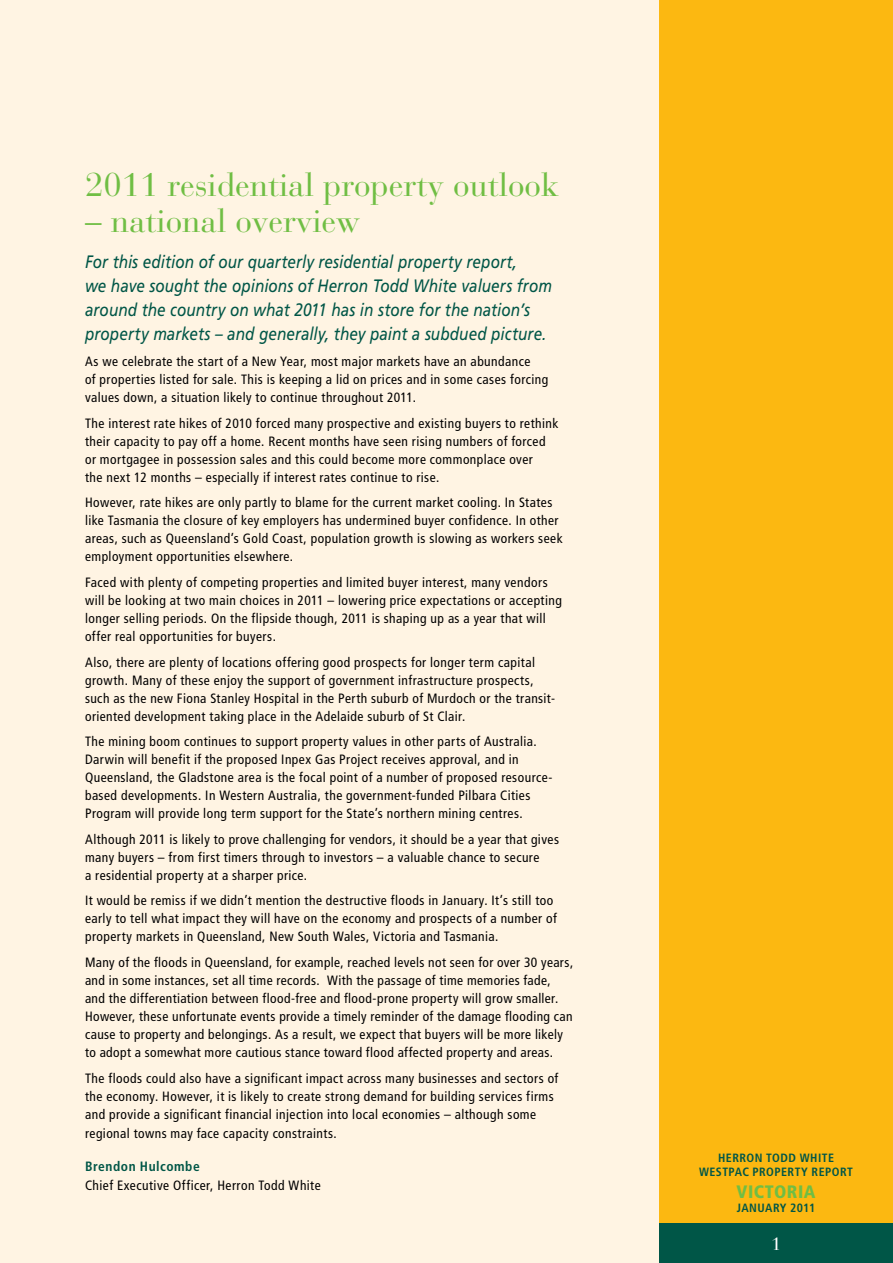
<style>
.page{position:relative;width:893px;height:1263px;background:#fff4e3}
.page>*{position:absolute;margin:0;border:0;box-sizing:border-box;transform-origin:0 0}
.t1{font:33px "Bauer Bodoni";color:#70be44}
.t2{font:italic 18px/24px "Frutiger";letter-spacing:.005em;color:#005647;scale:.85 1}
.t3{font:900 condensed 18px "Frutiger";letter-spacing:.03em;color:#70be44}
.t4{font:18px "Bauer Bodoni";color:#fff}
.t5{font:condensed 13.5px/18px "Frutiger";letter-spacing:.03em;color:#000}
.t6{font:700 condensed 13.5px "Frutiger";letter-spacing:.04em;color:#005647}
.t7{font:700 condensed 12px/14.4px "Frutiger";letter-spacing:.04em;color:#005647;text-align:center}
</style>
<div class="page">
<div style="left:659px;top:0;width:234px;height:1263px;background:#fcb811"></div>
<div style="left:659px;top:1223px;width:234px;height:40px;background:#005647"></div>
<h1 class="t1" style="left:85px;top:164px;width:476px">2011 residential property outlook</h1>
<h1 class="t1" style="left:85px;top:200px;width:277px">– national overview</h1>
<p class="t2" style="left:85px;top:250px;width:551px">For this edition of our quarterly residential property report,<br>we have sought the opinions of Herron Todd White valuers from around the country on what 2011 has in store for the nation’s property markets – and generally, they paint a subdued picture.</p>
<p class="t5" style="left:85px;top:352px;width:465px">As we celebrate the start of a New Year, most major markets have an abundance<br>of properties listed for sale. This is keeping a lid on prices and in some cases forcing values down, a situation likely to continue throughout 2011.</p>
<p class="t5" style="left:85px;top:414px;width:475px">The interest rate hikes of 2010 forced many prospective and existing buyers to rethink their capacity to pay off a home. Recent months have seen rising numbers of forced or mortgagee in possession sales and this could become more commonplace over<br>the next 12 months – especially if interest rates continue to rise.</p>
<p class="t5" style="left:85px;top:494px;width:479px">However, rate hikes are only partly to blame for the current market cooling. In States like Tasmania the closure of key employers has undermined buyer confidence. In other areas, such as Queensland’s Gold Coast, population growth is slowing as workers seek employment opportunities elsewhere.</p>
<p class="t5" style="left:85px;top:573px;width:478px">Faced with plenty of competing properties and limited buyer interest, many vendors will be looking at two main choices in 2011 – lowering price expectations or accepting longer selling periods. On the flipside though, 2011 is shaping up as a year that will offer real opportunities for buyers.</p>
<p class="t5" style="left:85px;top:653px;width:472px">Also, there are plenty of locations offering good prospects for longer term capital growth. Many of these enjoy the support of government infrastructure prospects, such as the new Fiona Stanley Hospital in the Perth suburb of Murdoch or the transit&shy;oriented development taking place in the Adelaide suburb of St Clair.</p>
<p class="t5" style="left:85px;top:733px;width:469px">The mining boom continues to support property values in other parts of Australia.<br>Darwin will benefit if the proposed Inpex Gas Project receives approval, and in Queensland, the Gladstone area is the focal point of a number of proposed resource&shy;based developments. In Western Australia, the government-funded Pilbara Cities Program will provide long term support for the State’s northern mining centres.</p>
<p class="t5" style="left:85px;top:830px;width:475px">Although 2011 is likely to prove challenging for vendors, it should be a year that gives many buyers – from first timers through to investors – a valuable chance to secure<br>a residential property at a sharper price.</p>
<p class="t5" style="left:85px;top:892px;width:473px">It would be remiss if we didn’t mention the destructive floods in January. It’s still too early to tell what impact they will have on the economy and prospects of a number of property markets in Queensland, New South Wales, Victoria and Tasmania.</p>
<p class="t5" style="left:85px;top:953px;width:490px">Many of the floods in Queensland, for example, reached levels not seen for over 30 years, and in some instances, set all time records. With the passage of time memories fade, and the differentiation between flood-free and flood-prone property will grow smaller.<br>However, these unfortunate events provide a timely reminder of the damage flooding can cause to property and belongings. As a result, we expect that buyers will be more likely to adopt a somewhat more cautious stance toward flood affected property and areas.</p>
<p class="t5" style="left:85px;top:1069px;width:475px">The floods could also have a significant impact across many businesses and sectors of the economy. However, it is likely to create strong demand for building services firms and provide a significant financial injection into local economies – although some</p>
<p class="t5" style="left:85px;top:1125px;width:253px">regional towns may face capacity constraints.</p>
<p class="t6" style="left:85px;top:1158px;width:116px">BRENDON HULCOMBE</p>
<p class="t5" style="left:85px;top:1176px;width:237px">Chief Executive Officer, Herron Todd White</p>
<p class="t7" style="left:699px;top:1150px;width:154px">HERRON TODD WHITE<br>WESTPAC PROPERTY REPORT</p>
<h2 class="t3" style="left:736px;top:1180px;width:41px">VICTOR</h2>
<h2 class="t3" style="left:798px;top:1180px;width:19px">IA</h2>
<p class="t7" style="left:737px;top:1200px;width:80px">JANUARY 2011</p>
<h2 class="t4" style="left:771px;top:1233px;width:12px">1</h2>
</div>
